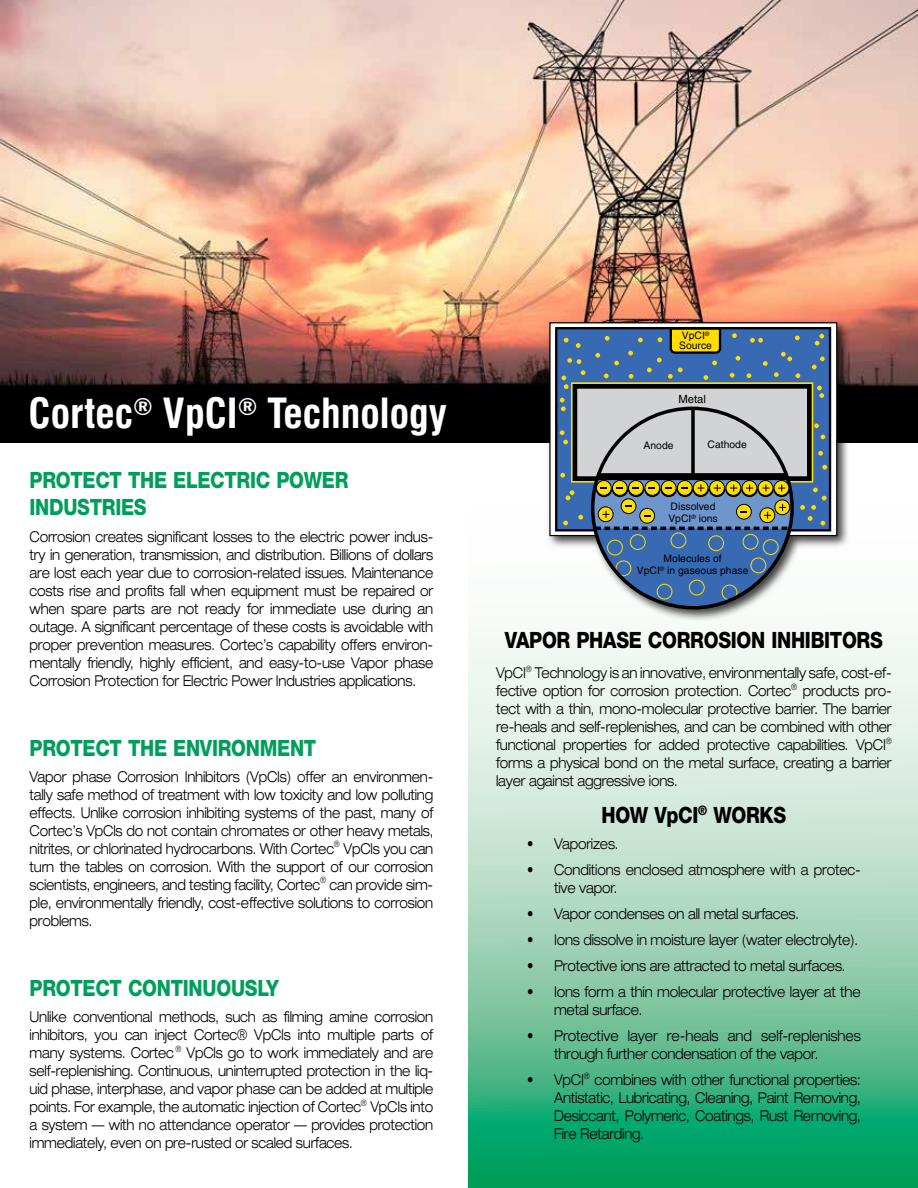
<style>
.page{position:relative;width:918px;height:1188px;background:#fff}
.page>*{position:absolute;margin:0;border:0;box-sizing:border-box;transform-origin:0 0}
.t1{font:700 condensed 40.5px "Swiss 721 BT";color:#fff}
.t2{font:800 22.5px/27px "Helvetica Neue";letter-spacing:-.015em;color:#009e5c;scale:.85 1}
.t3{font:800 22.5px "Helvetica Neue";letter-spacing:-.015em;color:#000;scale:.85 1}
.t4{font:300 expanded 15px/18px "Helvetica Neue";letter-spacing:-.015em;color:#000;text-align:justify;scale:.85 1}
.t5{font:11.25px "Helvetica";color:#000}
.t6{font:10.35px/12.5px "Helvetica";color:#000}
</style>
<div class="page">
<svg style="left:469px;top:442px;width:449px;height:746px"></svg>
<img style="left:0;top:0;width:918px;height:442px">
<div style="left:546px;top:319px;width:304px;height:303px;background:#000;opacity:.75"></div>
<svg style="left:550px;top:323px;width:287px;height:213px"></svg>
<div style="left:555px;top:327px;width:276px;height:204px;border:2px solid #000"></div>
<div style="left:549px;top:322px;width:288px;height:214px;border:1px solid #000"></div>
<svg style="left:560px;top:327px;width:267px;height:284px;background:#8093a1"></svg>
<h1 class="t1" style="left:28px;top:389px;width:420px">Cortec<sup>®</sup> VpCI<sup>®</sup> Technology</h1>
<h2 class="t2" style="left:30px;top:467px;width:377px">PROTECT THE ELECTRIC POWER<br>INDUSTRIES</h2>
<p class="t4" style="left:30px;top:527px;width:477px">Corrosion creates significant losses to the electric power indus&shy;try in generation, transmission, and distribution. Billions of dollars are lost each year due to corrosion-related issues. Maintenance costs rise and profits fall when equipment must be repaired or when spare parts are not ready for immediate use during an outage. A significant percentage of these costs is avoidable with proper prevention measures. Cortec’s capability offers environ&shy;mentally friendly, highly efficient, and easy-to-use Vapor phase Corrosion Protection for Electric Power Industries applications.</p>
<h2 class="t2" style="left:30px;top:734px;width:339px">PROTECT THE ENVIRONMENT</h2>
<p class="t4" style="left:30px;top:767px;width:477px">Vapor phase Corrosion Inhibitors (VpCIs) offer an environmen&shy;tally safe method of treatment with low toxicity and low polluting effects. Unlike corrosion inhibiting systems of the past, many of Cortec’s VpCls do not contain chromates or other heavy metals, nitrites, or chlorinated hydrocarbons. With Cortec<sup>®</sup> VpCls you can turn the tables on corrosion. With the support of our corrosion scientists, engineers, and testing facility, Cortec<sup>®</sup> can provide sim&shy;ple, environmentally friendly, cost-effective solutions to corrosion problems.</p>
<h2 class="t2" style="left:30px;top:975px;width:295px">PROTECT CONTINUOUSLY</h2>
<p class="t4" style="left:30px;top:1008px;width:477px">Unlike conventional methods, such as filming amine corrosion inhibitors, you can inject Cortec® VpCIs into multiple parts of many systems. Cortec <sup>®</sup> VpCls go to work immediately and are self-replenishing. Continuous, uninterrupted protection in the liq&shy;uid phase, interphase, and vapor phase can be added at multiple points. For example, the automatic injection of Cortec<sup>®</sup> VpCIs into a system — with no attendance operator — provides protection immediately, even on pre-rusted or scaled surfaces.</p>
<p class="t6" style="left:679px;top:331px;width:34px;line-height:9.9px">VpCI<sup>®<br></sup>Source</p>
<p class="t5" style="left:678px;top:392px;width:29px">Metal</p>
<p class="t6" style="left:644px;top:439px;width:31px">Anode</p>
<p class="t6" style="left:708px;top:438px;width:41px">Cathode</p>
<p class="t6" style="left:668px;top:500px;width:51px">Dissolved<br>VpCI<sup>®</sup> ions</p>
<p class="t6" style="left:637px;top:552px;width:113px;text-align:center">Molecules of<br>VpCI<sup>®</sup> in gaseous phase</p>
<h2 class="t3" style="left:505px;top:627px;width:446px">VAPOR PHASE CORROSION INHIBITORS</h2>
<p class="t4" style="left:496px;top:664px;width:467px">VpCI<sup>®</sup> Technology is an innovative, environmentally safe, cost-ef&shy;fective option for corrosion protection. Cortec<sup>®</sup> products pro&shy;tect with a thin, mono-molecular protective barrier. The barrier re-heals and self-replenishes, and can be combined with other functional properties for added protective capabilities. VpCI<sup>® </sup>forms a physical bond on the metal surface, creating a barrier layer against aggressive ions.</p>
<h2 class="t3" style="left:602px;top:801px;width:219px">HOW VpCI<sup>®</sup> WORKS</h2>
<p class="t4" style="left:527px;top:834px;width:109px">• Vaporizes.</p>
<p class="t4" style="left:554px;top:860px;width:362px;text-indent:-27px">• Conditions enclosed atmosphere with a protec&shy;tive vapor.</p>
<p class="t4" style="left:527px;top:904px;width:321px">• Vapor condenses on all metal surfaces.</p>
<p class="t4" style="left:527px;top:930px;width:391px">• Ions dissolve in moisture layer (water electrolyte).</p>
<p class="t4" style="left:527px;top:957px;width:376px">• Protective ions are attracted to metal surfaces.</p>
<p class="t4" style="left:554px;top:983px;width:362px;text-indent:-27px">• Ions form a thin molecular protective layer at the metal surface.</p>
<p class="t4" style="left:554px;top:1027px;width:362px;text-indent:-27px">• Protective layer re-heals and self-replenishes through further condensation of the vapor.</p>
<p class="t4" style="left:554px;top:1071px;width:362px;text-indent:-27px">• VpCI<sup>®</sup> combines with other functional properties:<br>Antistatic, Lubricating, Cleaning, Paint Removing, Desiccant, Polymeric, Coatings, Rust Removing, Fire Retarding.</p>
</div>
